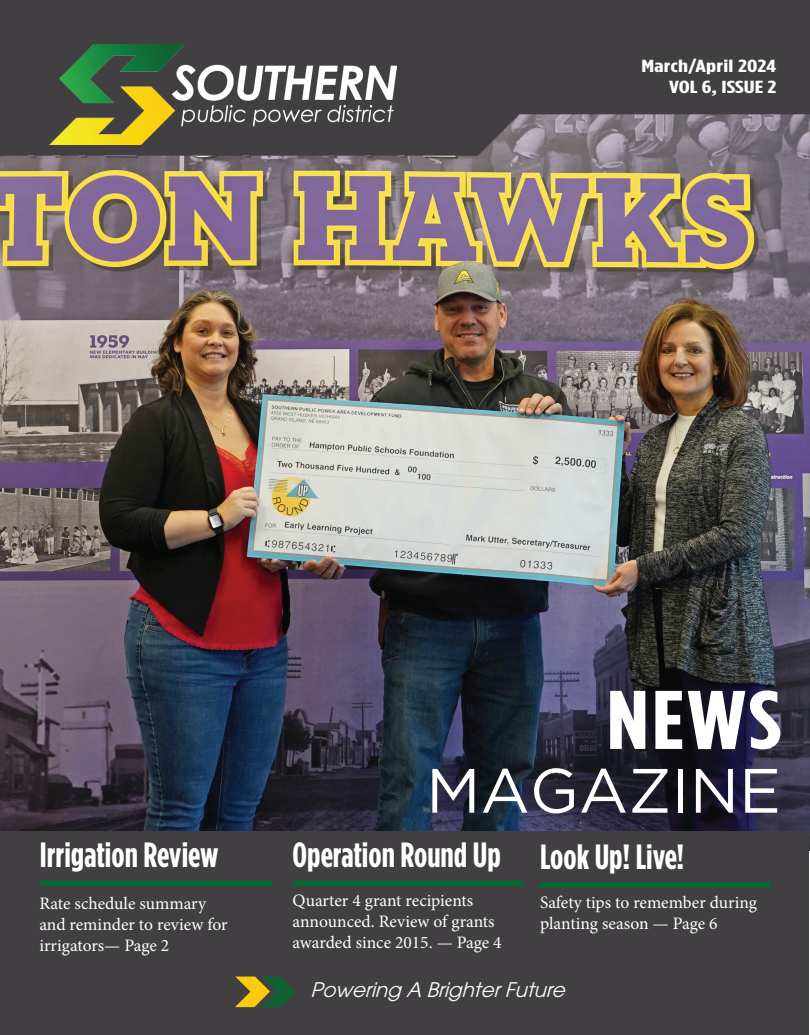
<style>
.page{position:relative;width:810px;height:1035px;background:#fff}
.page>*{position:absolute;margin:0;border:0;box-sizing:border-box;transform-origin:0 0}
.t1{font:700 83px "Gotham Condensed";color:#fff;scale:1.19 1}
.t2{font:62.5px "Gotham";color:#fff}
.t3{font:700 35px "Gotham Condensed";color:#fff}
.t4{font:italic 20px "ITC Avant Garde Pro";color:#fff}
.t5{font:17.5px/21px "Minion Pro";color:#fff}
.t6{font:700 17.5px/21px "Gotham Condensed";color:#fff;text-align:right;scale:1.5 1}
</style>
<div class="page">
<img style="left:0;top:156px;width:810px;height:694px">
<div style="left:1px;top:831px;width:808px;height:203px;background:#413f41"></div>
<svg style="left:0;top:0;width:810px;height:156px;background:#4b484b"></svg>
<img style="left:50px;top:44px;width:346px;height:100px">
<svg style="left:235px;top:977px;width:61px;height:30px"></svg>
<div style="left:40px;top:881px;width:232px;height:5px;background:#006b32"></div>
<div style="left:293px;top:881px;width:230px;height:5px;background:#006b32"></div>
<div style="left:540px;top:883px;width:231px;height:5px;background:#006b32"></div>
<p class="t6" style="left:641px;top:55px;width:91px">March/April 2024<br>VOL 6, ISSUE 2</p>
<h3 class="t3" style="left:40px;top:834px;width:180px">Irrigation Review</h3>
<p class="t5" style="left:39px;top:893px;width:190px">Rate schedule summary and reminder to review for irrigators— Page 2</p>
<h1 class="t1" style="left:607px;top:671px;width:148px">NEWS</h1>
<h2 class="t2" style="left:426px;top:751px;width:356px">MAGAZINE</h2>
<h3 class="t3" style="left:293px;top:834px;width:210px">Operation Round Up</h3>
<p class="t5" style="left:293px;top:890px;width:211px">Quarter 4 grant recipients announced. Review of grants awarded since 2015. — Page 4</p>
<h3 class="t3" style="left:540px;top:836px;width:146px">Look Up! Live!</h3>
<p class="t5" style="left:540px;top:892px;width:219px">Safety tips to remember during planting season — Page 6</p>
<p class="t4" style="left:310px;top:978px;width:262px">Powering A BrighterFuture</p>
</div>
